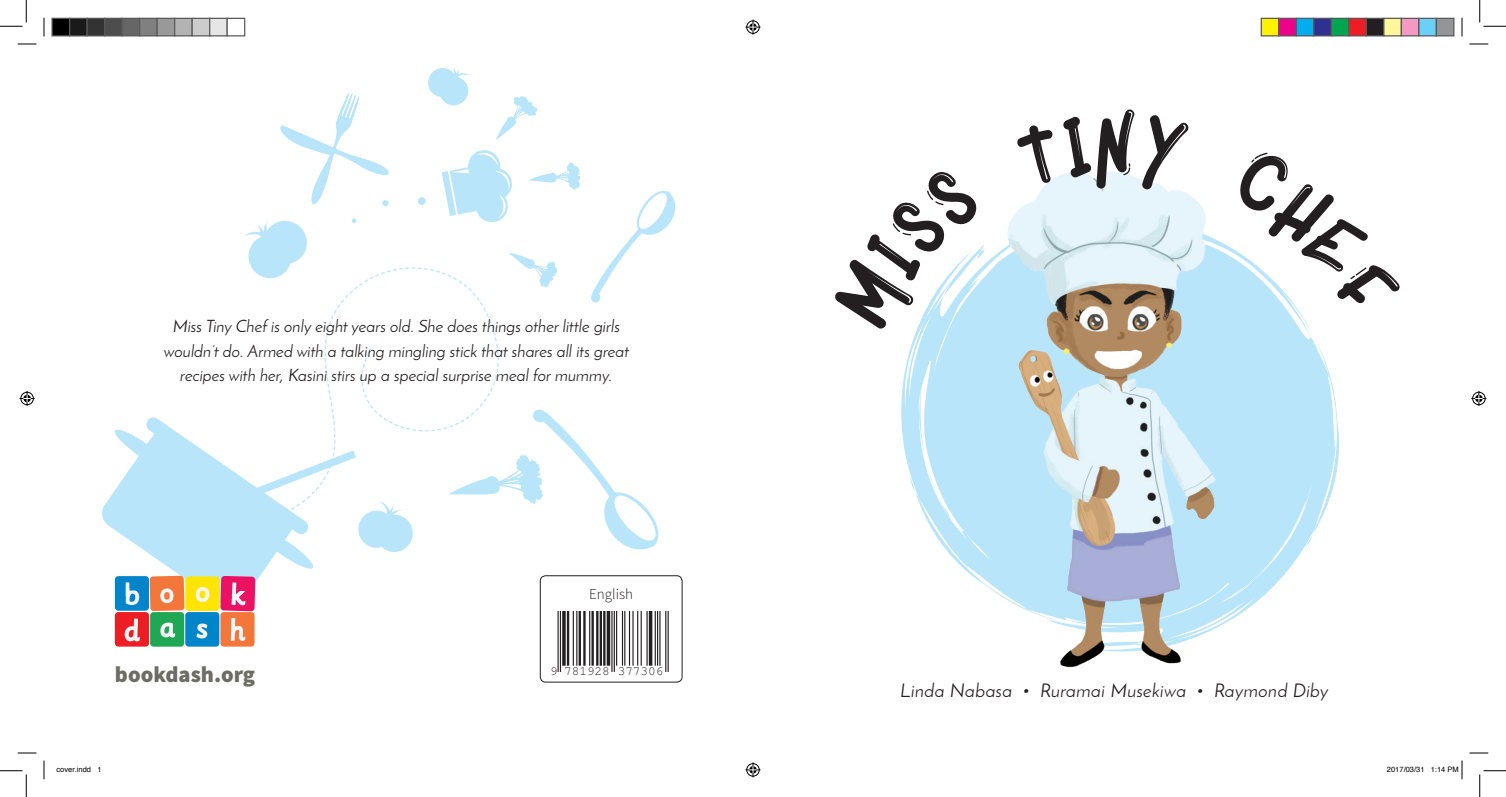
<style>
.page{position:relative;width:1506px;height:797px;background:#fff}
.page>*{position:absolute;margin:0;border:0;box-sizing:border-box;transform-origin:0 0}
.t1{font:900 22.62px "Source Sans Pro";color:#6d6d65}
.t2{font:18.75px "Josefin Sans";letter-spacing:.02em;color:#231f20}
.t3{font:16.88px/24.6px "Josefin Sans";color:#231f20;text-align:center}
.t4{font:300 15px "Source Sans Pro";color:#231f20}
.t5{font:12.75px "OCRB";color:#231f20}
.t6{font:7.5px "Helvetica";color:#000}
</style>
<div class="page">
<svg style="left:244px;top:66px;width:432px;height:486px"></svg>
<svg style="left:102px;top:416px;width:254px;height:193px"></svg>
<img style="left:901px;top:329px;width:433px;height:339px">
<div style="left:185px;top:576px;width:34px;height:35px;background:#ffe501;border-radius:3px"></div>
<div style="left:115px;top:612px;width:34px;height:34px;background:#ee1d23;border-radius:3px"></div>
<div style="left:150px;top:612px;width:34px;height:34px;background:#1ea853;border-radius:3px"></div>
<div style="left:185px;top:612px;width:34px;height:34px;background:#0084ca;border-radius:3px"></div>
<div style="left:115px;top:576px;width:34px;height:34px;background:#0084ca;border-radius:3px"></div>
<div style="left:220px;top:612px;width:34px;height:34px;background:#f3773a;border-radius:3px"></div>
<svg style="left:126px;top:582px;width:13px;height:23px"></svg>
<svg style="left:150px;top:575px;width:34px;height:36px"></svg>
<svg style="left:196px;top:587px;width:13px;height:15px"></svg>
<svg style="left:220px;top:576px;width:35px;height:35px"></svg>
<svg style="left:124px;top:618px;width:16px;height:24px"></svg>
<svg style="left:160px;top:622px;width:16px;height:15px"></svg>
<svg style="left:196px;top:623px;width:11px;height:15px"></svg>
<svg style="left:231px;top:618px;width:14px;height:23px"></svg>
<div style="left:540px;top:575px;width:142px;height:107px;border:1px solid #231f20;border-radius:5px"></div>
<svg style="left:835px;top:109px;width:564px;height:220px"></svg>
<hr style="left:557px;top:611px;width:1px;height:61px;background:#231f20">
<hr style="left:560px;top:611px;width:1px;height:61px;background:#231f20">
<hr style="left:562px;top:611px;width:3px;height:54px;background:#231f20">
<hr style="left:567px;top:611px;width:2px;height:54px;background:#231f20">
<hr style="left:572px;top:611px;width:2px;height:54px;background:#231f20">
<hr style="left:576px;top:611px;width:1px;height:54px;background:#231f20">
<hr style="left:578px;top:611px;width:3px;height:54px;background:#231f20">
<hr style="left:583px;top:611px;width:2px;height:54px;background:#231f20">
<hr style="left:589px;top:611px;width:1px;height:54px;background:#231f20">
<hr style="left:591px;top:611px;width:3px;height:54px;background:#231f20">
<hr style="left:596px;top:611px;width:2px;height:54px;background:#231f20">
<hr style="left:599px;top:611px;width:3px;height:54px;background:#231f20">
<hr style="left:603px;top:611px;width:2px;height:54px;background:#231f20">
<svg style="left:606px;top:611px;width:4px;height:54px"></svg>
<hr style="left:611px;top:611px;width:1px;height:61px;background:#231f20">
<hr style="left:613px;top:611px;width:2px;height:61px;background:#231f20">
<hr style="left:616px;top:611px;width:1px;height:54px;background:#231f20">
<hr style="left:622px;top:611px;width:1px;height:54px;background:#231f20">
<hr style="left:624px;top:611px;width:1px;height:54px;background:#231f20">
<hr style="left:629px;top:611px;width:1px;height:54px;background:#231f20">
<hr style="left:632px;top:611px;width:1px;height:54px;background:#231f20">
<hr style="left:637px;top:611px;width:1px;height:54px;background:#231f20">
<hr style="left:640px;top:611px;width:1px;height:54px;background:#231f20">
<hr style="left:646px;top:611px;width:1px;height:54px;background:#231f20">
<hr style="left:649px;top:611px;width:3px;height:54px;background:#231f20">
<hr style="left:654px;top:611px;width:2px;height:54px;background:#231f20">
<hr style="left:657px;top:611px;width:1px;height:54px;background:#231f20">
<hr style="left:659px;top:611px;width:1px;height:54px;background:#231f20">
<hr style="left:665px;top:611px;width:1px;height:61px;background:#231f20">
<hr style="left:667px;top:611px;width:1px;height:61px;background:#231f20">
<svg style="left:18px;top:43px;width:18px;height:2px"></svg>
<svg style="left:1469px;top:43px;width:19px;height:2px"></svg>
<svg style="left:18px;top:752px;width:18px;height:1px"></svg>
<svg style="left:1469px;top:752px;width:19px;height:1px"></svg>
<svg style="left:43px;top:18px;width:2px;height:18px"></svg>
<svg style="left:43px;top:760px;width:2px;height:19px"></svg>
<svg style="left:1461px;top:18px;width:1px;height:18px"></svg>
<svg style="left:0;top:0;width:27px;height:27px"></svg>
<svg style="left:0;top:770px;width:27px;height:27px"></svg>
<svg style="left:1479px;top:0;width:26px;height:27px"></svg>
<svg style="left:1479px;top:770px;width:26px;height:27px"></svg>
<svg style="left:745px;top:20px;width:15px;height:15px"></svg>
<svg style="left:745px;top:762px;width:15px;height:15px"></svg>
<svg style="left:20px;top:391px;width:15px;height:15px"></svg>
<svg style="left:1471px;top:391px;width:15px;height:15px"></svg>
<div style="left:52px;top:18px;width:18px;height:18px;background:#000"></div>
<div style="left:51px;top:18px;width:19px;height:18px;border:1px solid #595959"></div>
<div style="left:70px;top:18px;width:17px;height:18px;background:#1a1a1a"></div>
<div style="left:69px;top:18px;width:19px;height:18px;border:1px solid #595959"></div>
<div style="left:87px;top:18px;width:18px;height:18px;background:#333"></div>
<div style="left:86px;top:18px;width:19px;height:18px;border:1px solid #595959"></div>
<div style="left:105px;top:18px;width:17px;height:18px;background:#4d4d4d"></div>
<div style="left:104px;top:18px;width:19px;height:18px;border:1px solid #595959"></div>
<div style="left:122px;top:18px;width:18px;height:18px;background:#666"></div>
<div style="left:121px;top:18px;width:19px;height:18px;border:1px solid #595959"></div>
<div style="left:140px;top:18px;width:17px;height:18px;background:#808080"></div>
<div style="left:139px;top:18px;width:19px;height:18px;border:1px solid #595959"></div>
<div style="left:157px;top:18px;width:18px;height:18px;background:#999"></div>
<div style="left:156px;top:18px;width:19px;height:18px;border:1px solid #595959"></div>
<div style="left:175px;top:18px;width:17px;height:18px;background:#b3b3b3"></div>
<div style="left:174px;top:18px;width:19px;height:18px;border:1px solid #595959"></div>
<div style="left:192px;top:18px;width:18px;height:18px;background:#ccc"></div>
<div style="left:191px;top:18px;width:19px;height:18px;border:1px solid #595959"></div>
<div style="left:210px;top:18px;width:17px;height:18px;background:#e6e6e6"></div>
<div style="left:209px;top:18px;width:19px;height:18px;border:1px solid #595959"></div>
<div style="left:226px;top:18px;width:19px;height:18px;border:1px solid #595959"></div>
<div style="left:1261px;top:18px;width:17px;height:18px;background:#fff101"></div>
<div style="left:1260px;top:18px;width:19px;height:18px;border:1px solid #595959"></div>
<div style="left:1278px;top:18px;width:18px;height:18px;background:#ed028c"></div>
<div style="left:1278px;top:18px;width:18px;height:18px;border:1px solid #595959"></div>
<div style="left:1296px;top:18px;width:17px;height:18px;background:#00aeef"></div>
<div style="left:1295px;top:18px;width:19px;height:18px;border:1px solid #595959"></div>
<div style="left:1313px;top:18px;width:18px;height:18px;background:#2e3092"></div>
<div style="left:1313px;top:18px;width:18px;height:18px;border:1px solid #595959"></div>
<div style="left:1331px;top:18px;width:17px;height:18px;background:#00a54f"></div>
<div style="left:1330px;top:18px;width:19px;height:18px;border:1px solid #595959"></div>
<div style="left:1348px;top:18px;width:18px;height:18px;background:#ee1d23"></div>
<div style="left:1348px;top:18px;width:18px;height:18px;border:1px solid #595959"></div>
<div style="left:1366px;top:18px;width:17px;height:18px;background:#231f20"></div>
<div style="left:1365px;top:18px;width:19px;height:18px;border:1px solid #595959"></div>
<div style="left:1383px;top:18px;width:18px;height:18px;background:#fff79a"></div>
<div style="left:1383px;top:18px;width:18px;height:18px;border:1px solid #595959"></div>
<div style="left:1401px;top:18px;width:17px;height:18px;background:#f499c2"></div>
<div style="left:1400px;top:18px;width:19px;height:18px;border:1px solid #595959"></div>
<div style="left:1418px;top:18px;width:18px;height:18px;background:#6bcff6"></div>
<div style="left:1418px;top:18px;width:18px;height:18px;border:1px solid #595959"></div>
<div style="left:1436px;top:18px;width:17px;height:18px;background:#939598"></div>
<div style="left:1435px;top:18px;width:19px;height:18px;border:1px solid #595959"></div>
<svg style="left:1461px;top:760px;width:1px;height:19px"></svg>
<p class="t3" style="left:164px;top:313px;width:467px">Miss Tiny Chef is only eight years old. She does things other little girls wouldn’t do. Armed with a talking mingling stick that shares all its great recipes with her, Kasini stirs up a special surprise meal for mummy.</p>
<h1 class="t1" style="left:115px;top:658px;width:142px">bookdash.org</h1>
<p class="t4" style="left:589px;top:585px;width:45px">English</p>
<p class="t5" style="left:550px;top:663px;width:115px">9 781928 377306</p>
<p class="t2" style="left:900px;top:679px;width:430px">Linda Nabasa • Ruramai Musekiwa • Raymond Diby</p>
<p class="t6" style="left:56px;top:763px;width:47px">cover.indd 1</p>
<p class="t6" style="left:1386px;top:763px;width:73px">2017/03/31 1:14 PM</p>
</div>
